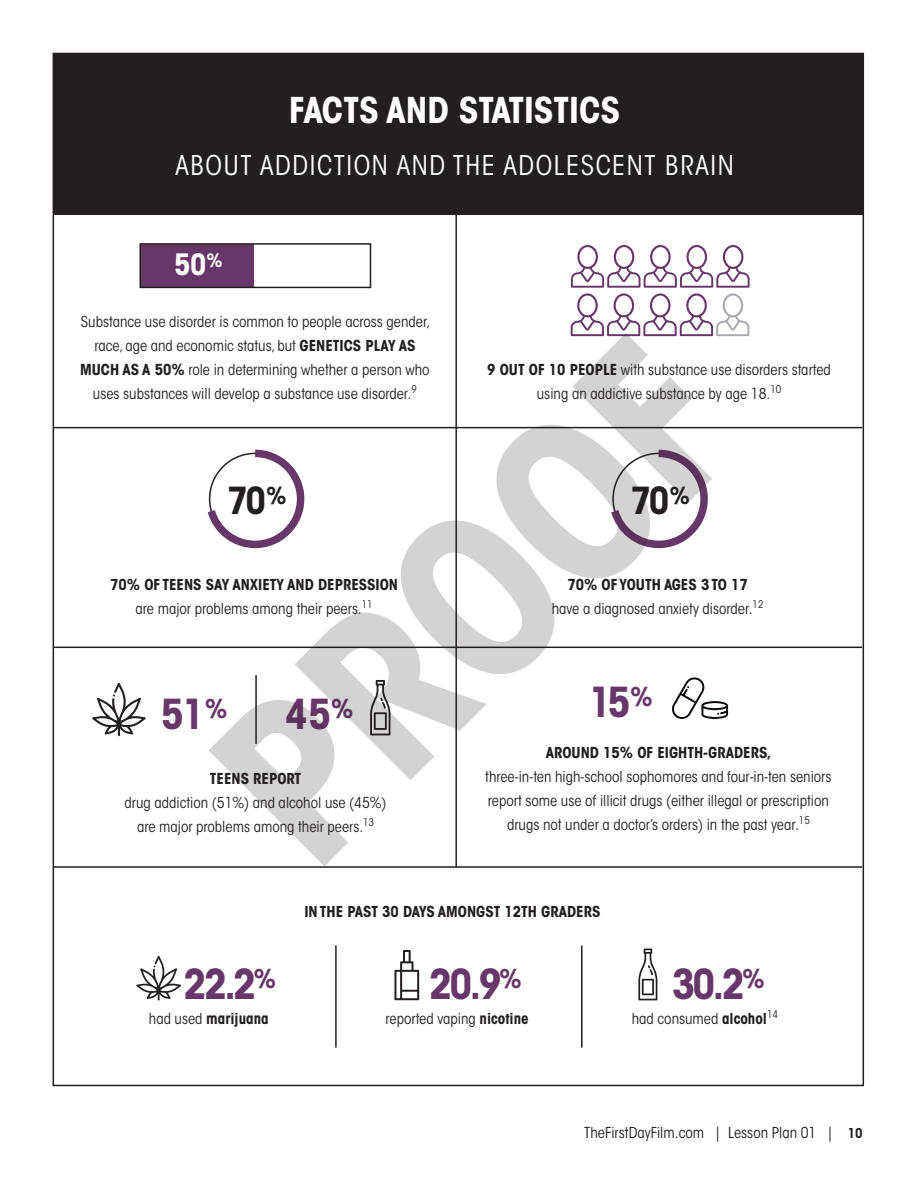
<style>
.page{position:relative;width:918px;height:1188px;background:#fff}
.page>*{position:absolute;margin:0;border:0;box-sizing:border-box;transform-origin:0 0}
.t1{font:700 condensed 221.7px "ITC Avant Garde Std";color:#231f20}
.t2{font:700 condensed 40.95px "ITC Avant Garde Std";letter-spacing:-.06em;color:#683769}
.t3{font:700 condensed 37.05px "ITC Avant Garde Std";color:#231f20}
.t4{font:700 condensed 35.25px "ITC Avant Garde Std";color:#fff}
.t5{font:700 condensed 29.25px "ITC Avant Garde Std";color:#fff}
.t6{font:condensed 27px "ITC Avant Garde Std";letter-spacing:.06em;color:#fff}
.t7{font:condensed 15px/24px "ITC Avant Garde Std";color:#231f20;text-align:center}
.t8{font:700 condensed 15px/24px "ITC Avant Garde Std";color:#231f20;text-align:center}
.s1{font-weight:700}
.s2{font-weight:400}
.s3{font-weight:700;font-size:13.5px}
</style>
<div class="page">
<div style="left:140px;top:244px;width:114px;height:43px;background:#683769"></div>
<hr style="left:53px;top:866px;width:809px;height:2px;background:#231f20">
<hr style="left:53px;top:647px;width:809px;height:1px;background:#231f20">
<hr style="left:53px;top:427px;width:809px;height:1px;background:#231f20">
<hr style="left:455px;top:214px;width:2px;height:653px;background:#231f20">
<svg style="left:207px;top:449px;width:98px;height:100px"></svg>
<svg style="left:611px;top:449px;width:97px;height:100px"></svg>
<div style="left:53px;top:53px;width:810px;height:162px;background:#231f20"></div>
<div style="left:140px;top:243px;width:231px;height:45px;border:2px solid #231f20"></div>
<svg style="left:571px;top:245px;width:179px;height:91px"></svg>
<svg style="left:92px;top:683px;width:54px;height:53px"></svg>
<svg style="left:370px;top:680px;width:20px;height:55px"></svg>
<svg style="left:671px;top:677px;width:57px;height:42px"></svg>
<hr style="left:255px;top:675px;width:2px;height:69px;background:#231f20">
<hr style="left:335px;top:945px;width:2px;height:103px;background:#231f20">
<hr style="left:581px;top:945px;width:2px;height:103px;background:#231f20">
<svg style="left:136px;top:956px;width:45px;height:44px"></svg>
<svg style="left:638px;top:949px;width:19px;height:51px"></svg>
<svg style="left:394px;top:950px;width:25px;height:50px"></svg>
<h3 class="t4" style="left:289px;top:88px;width:333px">FACTS AND STATISTICS</h3>
<h3 class="t6" style="left:176px;top:149px;width:560px">ABOUT ADDICTION AND THE ADOLESCENT BRAIN</h3>
<h3 class="t5" style="left:174px;top:246px;width:50px">50<sup>%</sup></h3>
<p class="t7" style="left:80px;top:310px;width:352px">Substance use disorder is common to people across gender, race, age and economic status, but <span class="s1">GENETICS PLAY AS MUCH AS A 50%</span> role in determining whether a person who uses substances will develop a substance use disorder.<sup>9</sup></p>
<h1 class="t1" style="left:156px;top:720px;width:617px;rotate:-45deg">PROOF</h1>
<p class="t7" style="left:487px;top:358px;width:345px"><span class="s1">9 OUT OF 10 PEOPLE</span> with substance use disorders started using an addictive substance by age 18.<sup>10</sup></p>
<h3 class="t3" style="left:227px;top:477px;width:61px">70<sup>%</sup></h3>
<h3 class="t3" style="left:631px;top:477px;width:61px">70<sup>%</sup></h3>
<p class="t8" style="left:110px;top:572px;width:289px">70% OF TEENS SAY ANXIETY AND DEPRESSION <span class="s2">are major problems among their peers.</span><sup>11</sup></p>
<p class="t7" style="left:552px;top:572px;width:213px"><span class="s1">70% OF YOUTH AGES 3 TO 17 </span>have a diagnosed anxiety disorder.<sup>12</sup></p>
<h2 class="t2" style="left:589px;top:676px;width:66px">15<sup>%</sup></h2>
<h2 class="t2" style="left:161px;top:688px;width:68px">51<sup>%</sup></h2>
<h2 class="t2" style="left:285px;top:688px;width:70px">45<sup>%</sup></h2>
<p class="t8" style="left:546px;top:740px;width:227px">AROUND 15% OF EIGHTH-GRADERS,</p>
<p class="t7" style="left:485px;top:764px;width:348px">three-in-ten high-school sophomores and four-in-ten seniors report some use of illicit drugs (either illegal or prescription drugs not under a doctor’s orders) in the past year.<sup>15</sup></p>
<p class="t8" style="left:210px;top:767px;width:93px">TEENS REPORT</p>
<p class="t7" style="left:125px;top:791px;width:263px">drug addiction (51%) and alcohol use (45%) are major problems among their peers.<sup>13</sup></p>
<p class="t8" style="left:304px;top:899px;width:298px">IN THE PAST 30 DAYS AMONGST 12TH GRADERS</p>
<h2 class="t2" style="left:184px;top:958px;width:94px">22.2<sup>%</sup></h2>
<h2 class="t2" style="left:429px;top:958px;width:94px">20.9<sup>%</sup></h2>
<h2 class="t2" style="left:672px;top:958px;width:94px">30.2<sup>%</sup></h2>
<p class="t8" style="left:149px;top:1007px;width:121px"><span class="s2">had used</span> marijuana</p>
<p class="t7" style="left:386px;top:1007px;width:145px">reported vaping <span class="s1">nicotine</span></p>
<p class="t7" style="left:632px;top:1007px;width:148px">had consumed <span class="s1">alcohol</span><sup>14</sup></p>
<p class="t7" style="left:584px;top:1120px;width:280px">TheFirstDayFilm.com | Lesson Plan 01 | <span class="s3">10</span></p>
</div>
